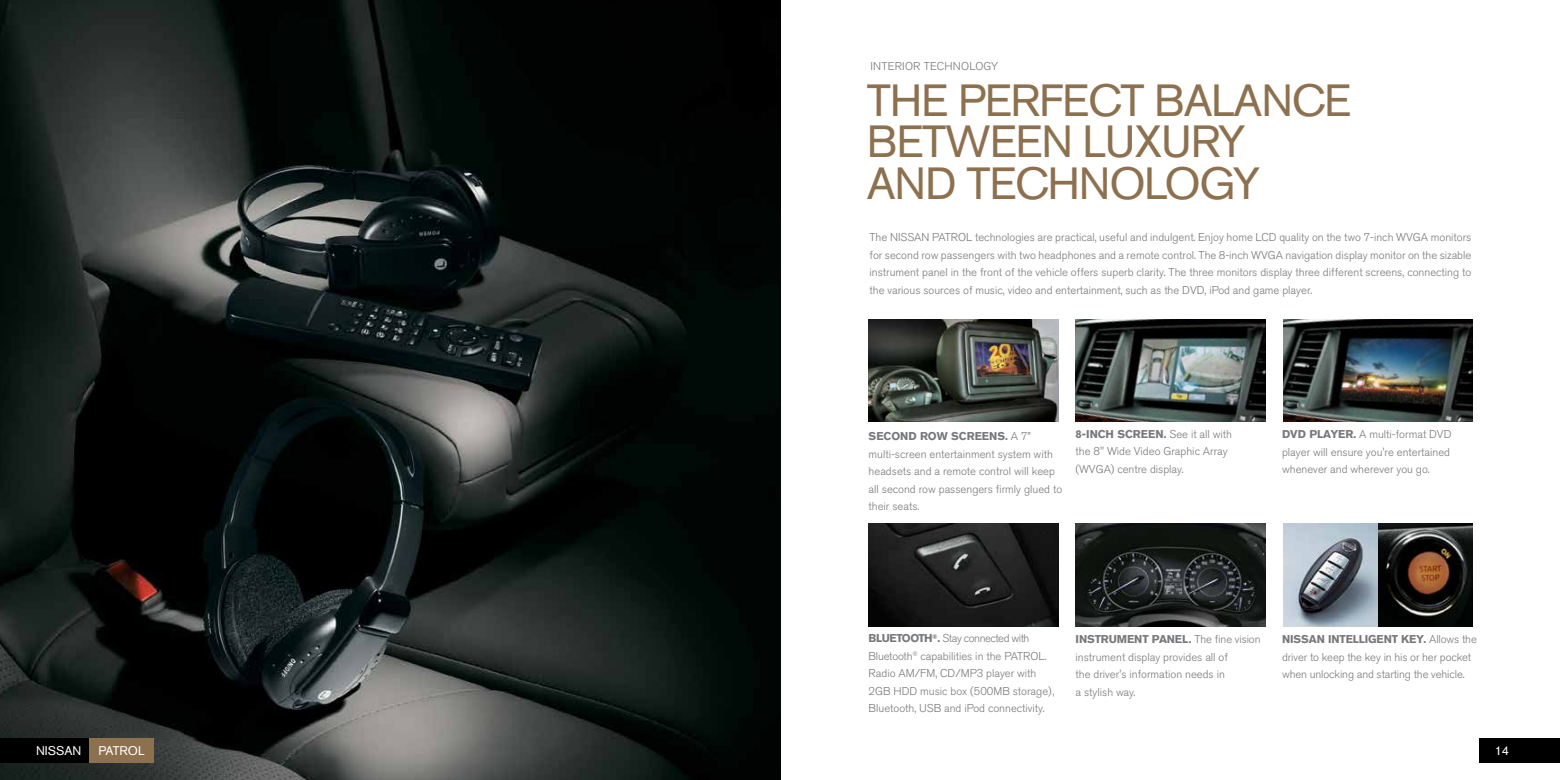
<style>
.page{position:relative;width:1560px;height:780px;background:#fff}
.page>*{position:absolute;margin:0;border:0;box-sizing:border-box;transform-origin:0 0}
.t1{font:44.75px/41.6px "Nissan AG";letter-spacing:-.025em;color:#8d704e}
.t2{font:12.5px "Nissan AG";color:#fff}
.t3{font:300 11.25px/17.5px "Nissan AG";color:#77787b}
.t4{font:700 11.25px "Nissan AG";color:#77787b}
.s1{font-weight:700}
</style>
<div class="page">
<img style="left:868px;top:524px;width:190px;height:102px">
<img style="left:1075px;top:524px;width:190px;height:102px">
<img style="left:1283px;top:524px;width:95px;height:102px">
<img style="left:1378px;top:524px;width:94px;height:102px">
<img style="left:868px;top:319px;width:190px;height:103px">
<img style="left:1075px;top:319px;width:190px;height:103px">
<img style="left:1283px;top:319px;width:189px;height:103px">
<img style="left:0;top:0;width:780px;height:780px">
<div style="left:0;top:738px;width:89px;height:24px;background:#000"></div>
<div style="left:89px;top:738px;width:65px;height:24px;background:#8d704e"></div>
<div style="left:1479px;top:738px;width:80px;height:24px;background:#000"></div>
<p class="t3" style="left:870px;top:58px;width:32px">INTERIOR</p>
<p class="t3" style="left:923px;top:58px;width:38px">TECHNOLO</p>
<p class="t3" style="left:983px;top:58px;width:16px">GY</p>
<h1 class="t1" style="left:866px;top:79px;width:485px;text-indent:91px">PERFECT BALANCE<br>BETWEEN LUXURY<br>AND TECHNOLOGY</h1>
<p class="t3" style="left:869px;top:229px;width:603px;text-align:justify">The N issan Patrol technologies are practical, useful and indulgent. Enjoy home LCD quality on the two 7-inch WVGA monitors for second row passengers with two headphones and a remote control. The 8-inch WVGA navigation display monitor on the sizable instrument panel in the front of the vehicle offers superb clarity. The three monitors display three different screens, connecting to the various sources of music, video and entertainment, such as the DVD, iPod and game player.</p>
<h1 class="t1" style="left:866px;top:79px;width:28px">THE</h1>
<p class="t3" style="left:868px;top:428px;width:195px;text-indent:136px"><span class="s1">.</span> A 7” multi-screen entertainment system with headsets and a remote control will keep all second row passengers firmly glued to their seats.</p>
<p class="t4" style="left:1075px;top:427px;width:66px">8-IN CH SCREEN</p>
<p class="t3" style="left:1075px;top:425px;width:158px;text-indent:88px"><span class="s1">.</span> See it all with the 8" Wide Video Graphic Array (WVGA) centre display.</p>
<p class="t3" style="left:1281px;top:426px;width:171px;text-align:justify"><span class="s1">DVD PLAYER.</span> A multi-format DVD player will ensure you're entertained whenever and wherever you go.</p>
<p class="t4" style="left:868px;top:430px;width:62px">SECOND ROW</p>
<p class="t4" style="left:951px;top:430px;width:24px">SCREENS</p>
<p class="t3" style="left:868px;top:629px;width:187px;text-indent:56px"><span class="s1">H</span><sup>®</sup><span class="s1">.</span> Stay connected with Bluetooth<sup>®</sup> capabilities in the Patrol.<br>Radio AM/FM , CD/M P3 player with 2GB HDD music box (500M B storage), Bluetooth, USB and iPod connectivity.</p>
<p class="t4" style="left:1075px;top:632px;width:9px">INSTRUMENT</p>
<p class="t4" style="left:1151px;top:632px;width:9px">PANEL</p>
<p class="t4" style="left:868px;top:631px;width:16px">BLUETOOT</p>
<p class="t3" style="left:1075px;top:630px;width:186px;text-indent:113px"><span class="s1">.</span> The fine vision instrument display provides all of<br>the driver's information needs in<br>a stylish way.</p>
<p class="t4" style="left:1281px;top:632px;width:8px">NISSAN</p>
<p class="t4" style="left:1327px;top:632px;width:7px">INTELLI</p>
<p class="t4" style="left:1367px;top:632px;width:17px">GENT</p>
<p class="t3" style="left:1281px;top:630px;width:196px;text-indent:119px"><span class="s1">KEY.</span> Allows the driver to keep the key in his or her pocket when unlocking and starting the vehicle.</p>
<p class="t2" style="left:36px;top:743px;width:45px">NISSAN</p>
<p class="t2" style="left:98px;top:743px;width:48px">PATROL</p>
<p class="t2" style="left:1494px;top:743px;width:16px">14</p>
</div>
